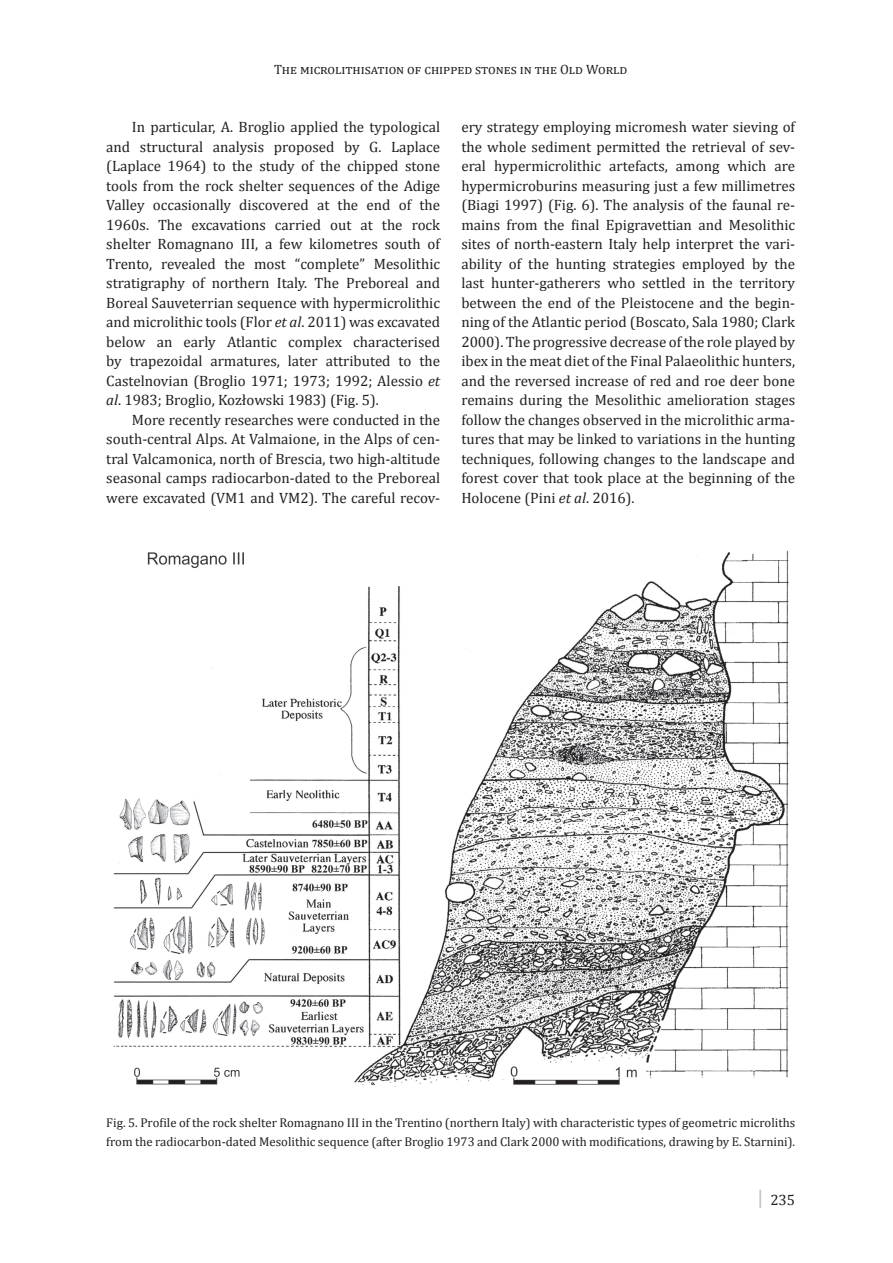
<style>
.page{position:relative;width:893px;height:1263px;background:#fff}
.page>*{position:absolute;margin:0;border:0;box-sizing:border-box;transform-origin:0 0}
.t1{font:15px/19.5px "Cambria";color:#231f20;text-align:justify}
.t2{font:13.5px "Cambria";color:#231f20}
.t3{font:12.75px/19.5px "Cambria";color:#231f20}
.s1{font-style:italic}
.s2{font-weight:700;color:#bcbdc0}
</style>
<div class="page">
<img style="left:113px;top:550px;width:676px;height:536px">
<p class="t2" style="left:274px;top:61px;width:355px">The microlithisation of chipped stones in the Old World</p>
<p class="t1" style="left:106px;top:117px;width:335px;text-indent:26px">In particular, A. Broglio applied the typological and structural analysis proposed by G. Laplace (Laplace 1964) to the study of the chipped stone tools from the rock shelter sequences of the Adige Valley occasionally discovered at the end of the 1960s. The excavations carried out at the rock shelter Romagnano III, a few kilometres south of Trento, revealed the most “complete” Mesolithic stratigraphy of northern Italy. The Preboreal and Boreal Sauveterrian sequence with hypermicrolithic and microlithic tools (Flor <span class="s1">et al</span>. 2011) was excavated below an early Atlantic complex characterised by trapezoidal armatures, later attributed to the Castelnovian (Broglio 1971; 1973; 1992; Alessio <span class="s1">et al</span>. 1983; Broglio, Kozłowski 1983) (Fig. 5).</p>
<p class="t1" style="left:106px;top:410px;width:335px;text-indent:26px">More recently researches were conducted in the south-central Alps. At Valmaione, in the Alps of cen&shy;tral Valcamonica, north of Brescia, two high-altitude seasonal camps radiocarbon-dated to the Preboreal were excavated (VM1 and VM2). The careful recov-</p>
<p class="t1" style="left:461px;top:117px;width:335px">ery strategy employing micromesh water sieving of the whole sediment permitted the retrieval of sev&shy;eral hypermicrolithic artefacts, among which are hypermicroburins measuring just a few millimetres (Biagi 1997) (Fig. 6). The analysis of the faunal re&shy;mains from the final Epigravettian and Mesolithic sites of north-eastern Italy help interpret the vari&shy;ability of the hunting strategies employed by the last hunter-gatherers who settled in the territory between the end of the Pleistocene and the begin&shy;ning of the Atlantic period (Boscato, Sala 1980; Clark 2000). The progressive decrease of the role played by ibex in the meat diet of the Final Palaeolithic hunters, and the reversed increase of red and roe deer bone remains during the Mesolithic amelioration stages follow the changes observed in the microlithic arma&shy;tures that may be linked to variations in the hunting techniques, following changes to the landscape and forest cover that took place at the beginning of the Holocene (Pini <span class="s1">et al</span>. 2016).</p>
<p class="t3" style="left:106px;top:1112px;width:690px">Fig. 5. Profile of the rock shelter Romagnano III in the Trentino (northern Italy) with characteristic types of geometric microliths from the radiocarbon-dated Mesolithic sequence (after Broglio 1973 and Clark 2000 with modifications, drawing by E. Starnini).</p>
<p class="t1" style="left:755px;top:1190px;width:41px"><span class="s2">│</span> 235</p>
</div>
